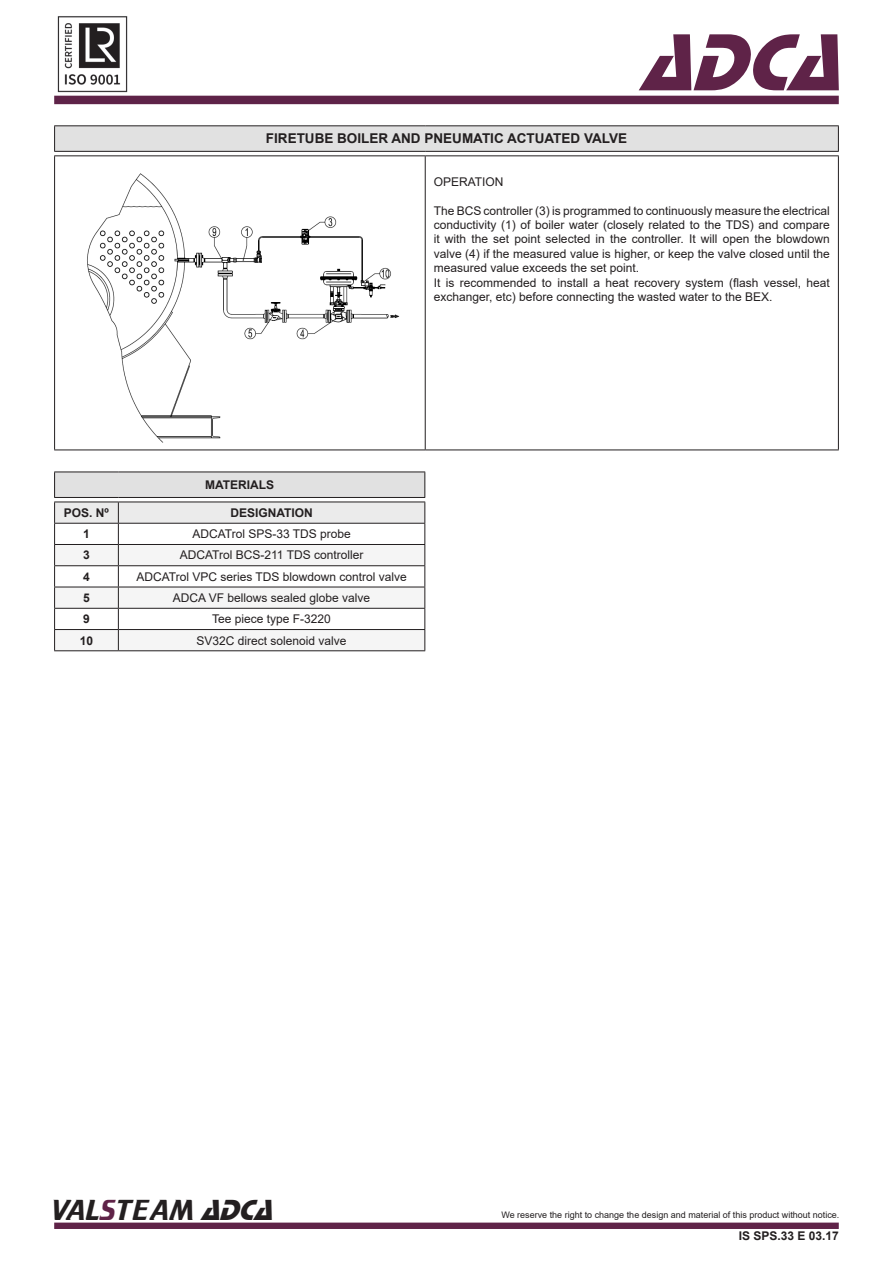
<style>
.page{position:relative;width:893px;height:1263px;background:#fff}
.page>*{position:absolute;margin:0;border:0;box-sizing:border-box;transform-origin:0 0}
.t1{font:italic 84px "Stop D";color:#5f2348}
.t2{font:30px "Trekker";color:#231f20}
.t3{font:700 13.5px "Arial";color:#231f20}
.Estilo_de_parágrafo{font:12px/14.4px "Arial";color:#231f20;text-align:justify}
.Estilo_de_parágrafo-2{font:700 12px "Arial";color:#231f20}
.t4{font:9px "Arial";color:#231f20}
.s1{color:#5f2348}
.s2{font-family:"Stop D";font-style:italic}
</style>
<div class="page">
<div style="left:54px;top:96px;width:785px;height:8px;background:#5e2348"></div>
<div style="left:54px;top:1222px;width:785px;height:7px;background:#5f2348;border:2px solid #5f2348"></div>
<img style="left:57px;top:16px;width:71px;height:76px">
<img style="left:87px;top:173px;width:313px;height:270px">
<div style="left:55px;top:126px;width:783px;height:25px;background:#e1e1e1"></div>
<svg style="left:838px;top:126px;width:1px;height:25px"></svg>
<hr style="left:54px;top:156px;width:1px;height:294px;background:#231f20">
<hr style="left:425px;top:156px;width:1px;height:294px;background:#231f20">
<hr style="left:838px;top:156px;width:1px;height:294px;background:#231f20">
<hr style="left:54px;top:450px;width:371px;height:1px;background:#231f20">
<hr style="left:425px;top:450px;width:414px;height:1px;background:#231f20">
<hr style="left:54px;top:155px;width:371px;height:1px;background:#231f20">
<hr style="left:425px;top:155px;width:414px;height:1px;background:#231f20">
<hr style="left:54px;top:125px;width:371px;height:1px;background:#231f20">
<svg style="left:54px;top:126px;width:1px;height:25px"></svg>
<hr style="left:425px;top:125px;width:414px;height:1px;background:#231f20">
<hr style="left:54px;top:151px;width:371px;height:1px;background:#231f20">
<hr style="left:425px;top:151px;width:414px;height:1px;background:#231f20">
<svg style="left:54px;top:472px;width:371px;height:179px"></svg>
<h1 class="t1" style="left:640px;top:14px;width:227px">ADCA</h1>
<p class="t3" style="left:266px;top:129px;width:362px">FIRETUBE BOILER AND PNEUMATIC ACTUATED VALVE</p>
<p class="Estilo_de_parágrafo" style="left:434px;top:174px;width:71px">OPERATION</p>
<p class="Estilo_de_parágrafo" style="left:434px;top:203px;width:398px">The BCS controller (3) is programmed to continuously measure the electrical conductivity (1) of boiler water (closely related to the TDS) and compare it with the set point selected in the controller. It will open the blowdown valve (4) if the measured value is higher, or keep the valve closed until the measured value exceeds the set point.</p>
<p class="Estilo_de_parágrafo" style="left:434px;top:275px;width:398px">It is recommended to install a heat recovery system (flash vessel, heat exchanger, etc) before connecting the wasted water to the BEX.</p>
<p class="Estilo_de_parágrafo-2" style="left:205px;top:476px;width:71px">MATERIALS</p>
<p class="Estilo_de_parágrafo-2" style="left:64px;top:504px;width:47px">POS. Nº</p>
<p class="Estilo_de_parágrafo-2" style="left:230px;top:504px;width:84px">DESIGNATION</p>
<p class="Estilo_de_parágrafo-2" style="left:83px;top:525px;width:8px">1</p>
<p class="Estilo_de_parágrafo" style="left:192px;top:527px;width:160px">ADCATrol SPS-33 TDS probe</p>
<p class="Estilo_de_parágrafo-2" style="left:83px;top:547px;width:8px">3</p>
<p class="Estilo_de_parágrafo" style="left:180px;top:548px;width:185px">ADCATrol BCS-211 TDS controller</p>
<p class="Estilo_de_parágrafo-2" style="left:83px;top:568px;width:8px">4</p>
<p class="Estilo_de_parágrafo" style="left:136px;top:569px;width:272px">ADCATrol VPC series TDS blowdown control valve</p>
<p class="Estilo_de_parágrafo-2" style="left:83px;top:589px;width:8px">5</p>
<p class="Estilo_de_parágrafo" style="left:173px;top:590px;width:199px">ADCA VF bellows sealed globe valve</p>
<p class="Estilo_de_parágrafo-2" style="left:83px;top:611px;width:8px">9</p>
<p class="Estilo_de_parágrafo" style="left:212px;top:612px;width:120px">Tee piece type F-3220</p>
<p class="Estilo_de_parágrafo-2" style="left:80px;top:632px;width:15px">10</p>
<p class="Estilo_de_parágrafo" style="left:197px;top:633px;width:152px">SV32C direct solenoid valve</p>
<p class="t2" style="left:51px;top:1193px;width:232px">VAL<span class="s1">S</span>TEAM <span class="s2">ADCA</span></p>
<p class="t4" style="left:501px;top:1209px;width:340px">We reserve the right to change the design and material of this product without notice.</p>
<p class="Estilo_de_parágrafo-2" style="left:739px;top:1227px;width:102px">IS SPS.33 E 03.17</p>
</div>
